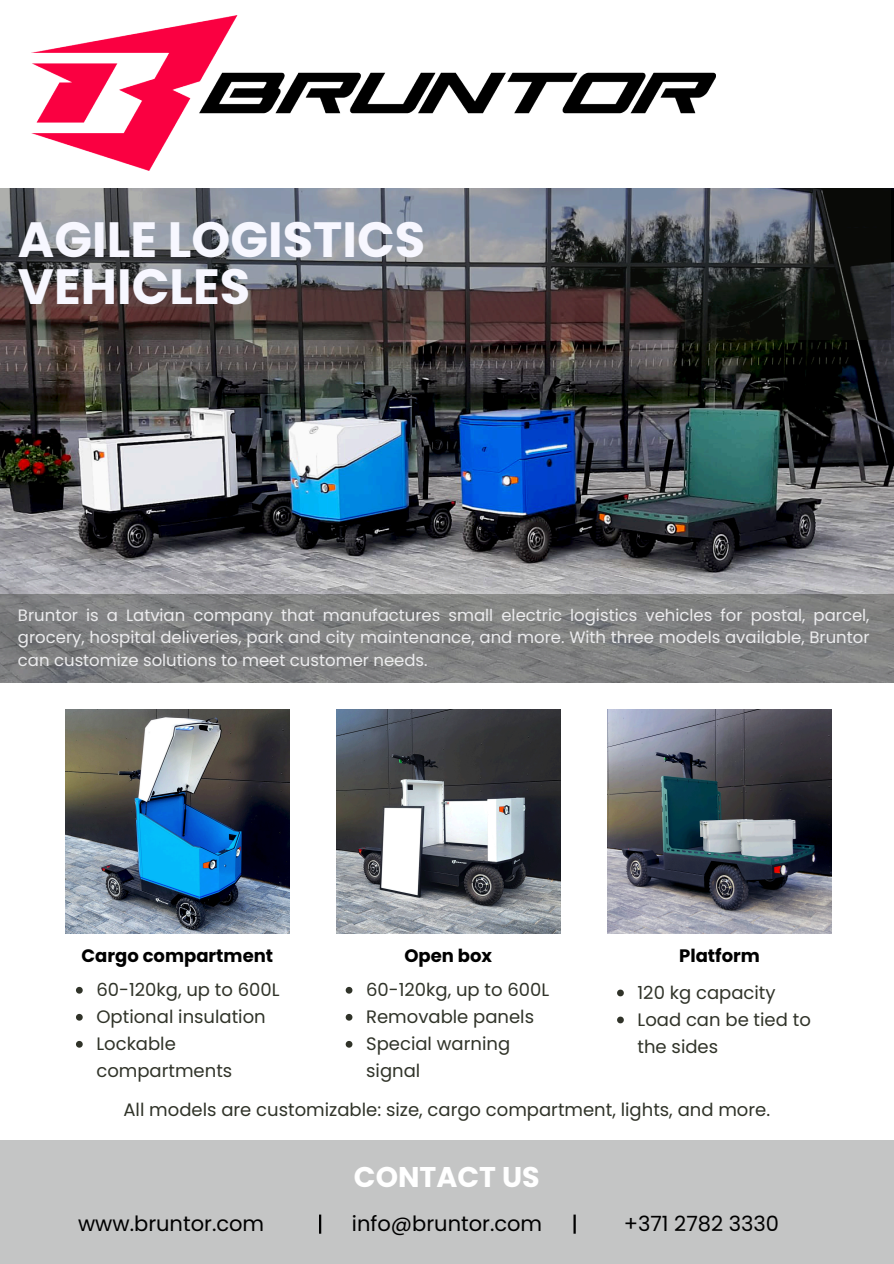
<style>
.page{position:relative;width:894px;height:1264px;background:#fff}
.page>*{position:absolute;margin:0;border:0;box-sizing:border-box;transform-origin:0 0}
.t1{font:700 49.5px/47.2px "Poppins";color:#f7f7ff}
.t2{font:700 28.5px "Poppins";color:#fff}
.t3{font:21px "Poppins";color:#000}
.t4{font:18px/27px "Poppins";color:#303329}
.t5{font:700 18px "Poppins";color:#000}
.t6{font:16.5px/22.5px "Poppins";color:#ececee;text-align:justify}
</style>
<div class="page">
<img style="left:0;top:188px;width:893px;height:406px">
<svg style="left:0;top:188px;width:890px;height:152px;background:#58575b"></svg>
<div style="left:0;top:1139px;width:893px;height:124px;background:#c4c5c5"></div>
<svg style="left:319px;top:1214px;width:2px;height:19px"></svg>
<svg style="left:573px;top:1214px;width:2px;height:19px"></svg>
<svg style="left:0;top:594px;width:893px;height:88px;background:#7f8080"></svg>
<img style="left:65px;top:709px;width:224px;height:224px">
<svg style="left:76px;top:986px;width:7px;height:7px"></svg>
<svg style="left:76px;top:1013px;width:7px;height:7px"></svg>
<svg style="left:76px;top:1040px;width:7px;height:7px"></svg>
<img style="left:336px;top:709px;width:224px;height:224px">
<svg style="left:345px;top:986px;width:7px;height:7px"></svg>
<svg style="left:345px;top:1013px;width:7px;height:7px"></svg>
<svg style="left:345px;top:1040px;width:7px;height:7px"></svg>
<img style="left:607px;top:709px;width:224px;height:224px">
<svg style="left:617px;top:989px;width:6px;height:7px"></svg>
<svg style="left:617px;top:1016px;width:6px;height:7px"></svg>
<img style="left:31px;top:15px;width:684px;height:156px">
<p class="t1" style="left:18px;top:215px;width:408px">AGILE LOGISTICS<br>VEHICLES</p>
<h1 class="t6" style="left:18px;top:603px;width:852px">Bruntor is a Latvian company that manufactures small electric logistics vehicles for postal, parcel, grocery, hospital deliveries, park and city maintenance, and more. With three models available, Bruntor can customize solutions to meet customer needs.</h1>
<p class="t5" style="left:81px;top:943px;width:193px">Cargo compartment</p>
<p class="t4" style="left:96px;top:976px;width:185px">60-120kg, up to 600L</p>
<p class="t4" style="left:96px;top:1003px;width:171px">Optional insulation</p>
<p class="t4" style="left:96px;top:1030px;width:137px">Lockable compartments</p>
<p class="t5" style="left:404px;top:943px;width:89px">Open box</p>
<h4 class="t4" style="left:366px;top:976px;width:185px">60-120kg, up to 600L</h4>
<p class="t4" style="left:366px;top:1003px;width:169px">Removable panels</p>
<p class="t4" style="left:366px;top:1030px;width:145px">Special warning signal</p>
<p class="t5" style="left:679px;top:943px;width:82px">Platform</p>
<p class="t4" style="left:637px;top:978px;width:139px">120 kg capacity</p>
<h4 class="t4" style="left:637px;top:1005px;width:175px">Load can be tied to the sides</h4>
<p class="t4" style="left:123px;top:1096px;width:648px">All models are customizable: size, cargo compartment, lights, and more.</p>
<p class="t2" style="left:354px;top:1157px;width:187px">CONTACT US</p>
<h4 class="t3" style="left:78px;top:1209px;width:188px">www.bruntor.com</h4>
<p class="t3" style="left:352px;top:1209px;width:192px">info@bruntor.com</p>
<p class="t3" style="left:623px;top:1209px;width:157px">+371 2782 3330</p>
</div>
